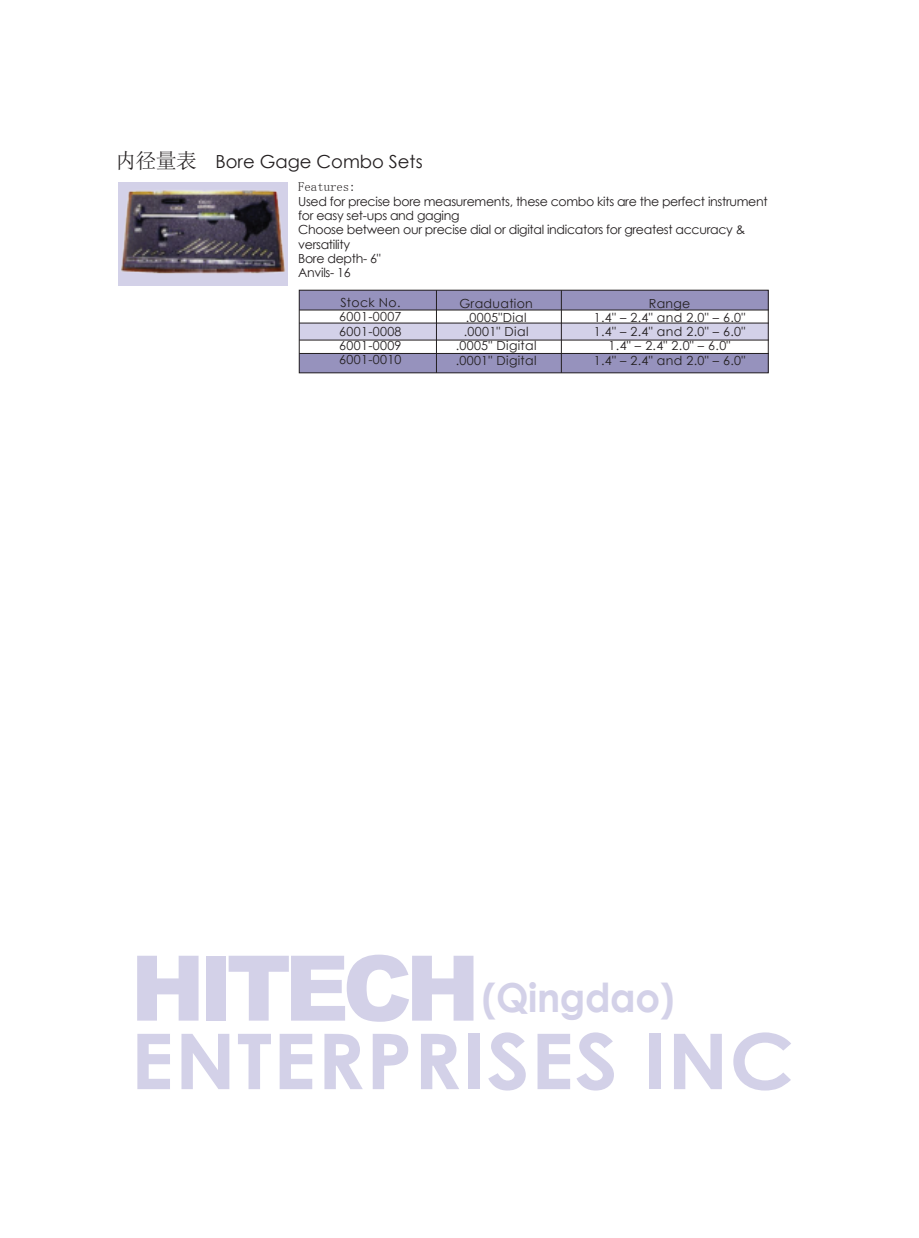
<style>
.page{position:relative;width:919px;height:1238px;background:#fff}
.page>*{position:absolute;margin:0;border:0;box-sizing:border-box;transform-origin:0 0}
.t1{font:900 90.6px "Arial";letter-spacing:-.075em;color:#d3d1e8}
.t2{font:700 76.95px "Century Gothic";letter-spacing:.01em;color:#d3d1e8;scale:1.08 1}
.t3{font:700 40.05px "Century Gothic";letter-spacing:-.01em;color:#d3d1e8}
.t4{font:18px "Century Gothic";color:#231f20}
.t5{font:12.75px "CT Zhong Yuan SJ";color:#231f20}
.t6{font:12.6px/14.2px "Century Gothic";letter-spacing:-.025em;color:#231f20;text-align:justify}
.t7{font:12.6px/14.2px "Century Gothic";letter-spacing:.025em;color:#231f20;text-align:center}
.s1{font-family:"CT Zhong Yuan SJ";font-size:21px}
</style>
<div class="page">
<div style="left:299px;top:323px;width:469px;height:17px;background:#d3d1e8"></div>
<div style="left:299px;top:290px;width:469px;height:20px;background:#9692bd"></div>
<div style="left:299px;top:353px;width:469px;height:20px;background:#9692bd"></div>
<hr style="left:299px;top:309px;width:469px;height:1px;background:#231f20">
<hr style="left:299px;top:353px;width:469px;height:1px;background:#231f20">
<hr style="left:299px;top:323px;width:469px;height:1px;background:#231f20">
<hr style="left:299px;top:340px;width:469px;height:1px;background:#231f20">
<hr style="left:436px;top:290px;width:1px;height:83px;background:#231f20">
<hr style="left:561px;top:290px;width:1px;height:83px;background:#231f20">
<div style="left:299px;top:290px;width:469px;height:83px;border:1px solid #231f20"></div>
<div style="left:118px;top:182px;width:169px;height:104px;background:#d3d1e8"></div>
<img style="left:121px;top:185px;width:167px;height:92px">
<h3 class="t4" style="left:115px;top:149px;width:309px"><span class="s1">内径量表</span> Bore Gage Combo Sets</h3>
<p class="t5" style="left:298px;top:180px;width:59px">Features:</p>
<p class="t6" style="left:298px;top:194px;width:471px;text-align:left">Used for precise bore measurements, these combo kits are the perfect instrument for easy set-ups and gaging<br>Choose between our precise dial or digital indicators for greatest accuracy &amp; versatility<br>Bore depth- 6"<br>Anvils- 16</p>
<p class="t6" style="left:339px;top:295px;width:64px">Stock No.<br>6001-0007<br>6001-0008<br>6001-0009<br>6001-0010</p>
<p class="t7" style="left:455px;top:296px;width:82px">Graduation .0005"Dial .0001" Dial .0005" Digital .0001" Digital</p>
<p class="t7" style="left:594px;top:296px;width:153px">Range<br>1.4" – 2.4" and 2.0" – 6.0"<br>1.4" – 2.4" and 2.0" – 6.0"<br>1.4" – 2.4" 2.0" – 6.0"<br>1.4" – 2.4" and 2.0" – 6.0"</p>
<h1 class="t1" style="left:130px;top:922px;width:351px">HITECH</h1>
<h3 class="t3" style="left:482px;top:967px;width:194px">(Qingdao)</h3>
<h2 class="t2" style="left:130px;top:1002px;width:616px">ENTERPRISES INC</h2>
</div>
